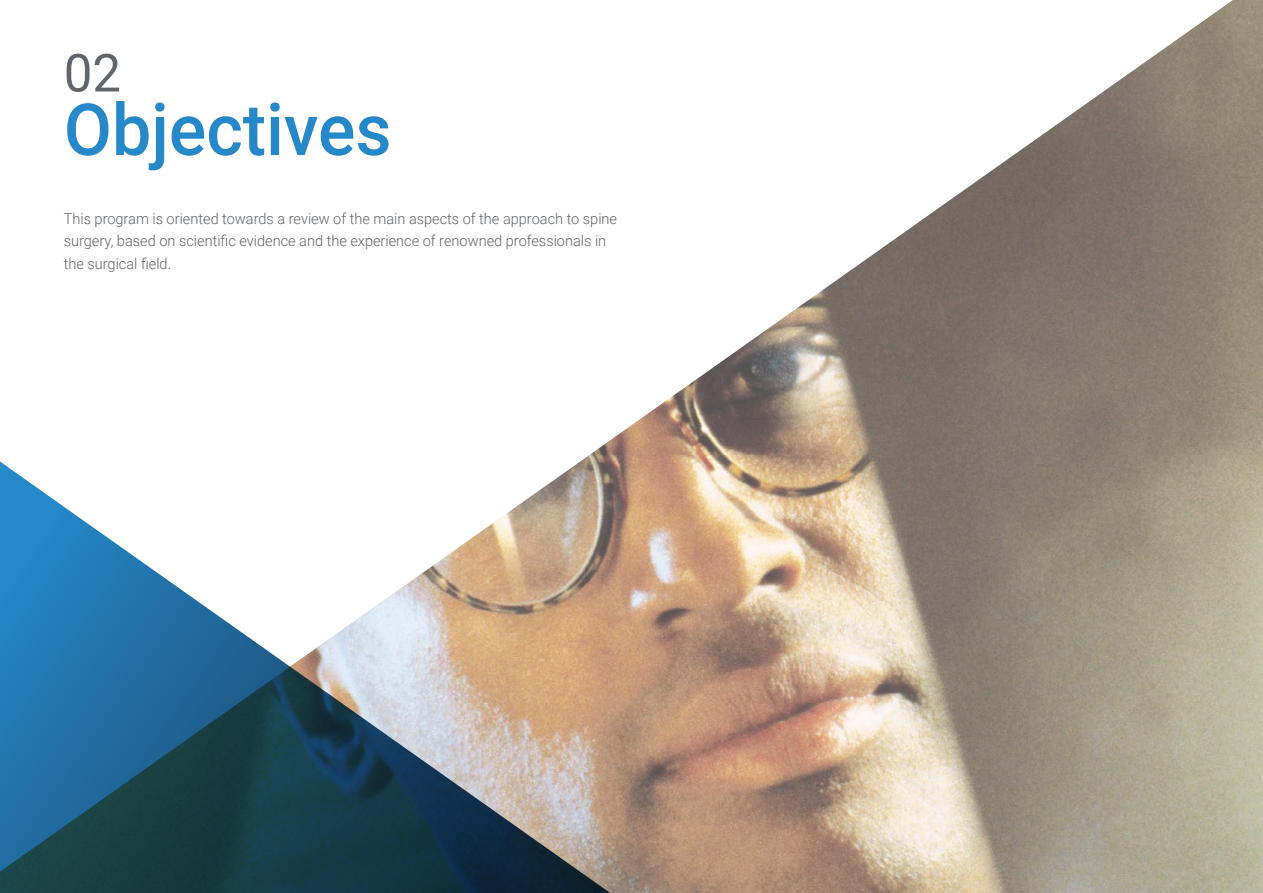
<style>
.page{position:relative;width:1263px;height:893px;background:#fff}
.page>*{position:absolute;margin:0;border:0;box-sizing:border-box;transform-origin:0 0}
.t1{font:500 72px "Roboto";color:#2488c9}
.t2{font:52.5px "Roboto";color:#61646a}
.t3{font:300 15px/22.5px "Roboto";color:#61646a}
</style>
<div class="page">
<img style="left:602px;top:0;width:661px;height:893px">
<svg style="left:0;top:446px;width:640px;height:447px"></svg>
<h2 class="t2" style="left:64px;top:36px;width:59px">02</h2>
<h1 class="t1" style="left:64px;top:79px;width:329px">Objectives</h1>
<p class="t3" style="left:64px;top:207px;width:555px">This program is oriented towards a review of the main aspects of the approach to spine surgery, based on scientific evidence and the experience of renowned professionals in the surgical field.</p>
</div>
